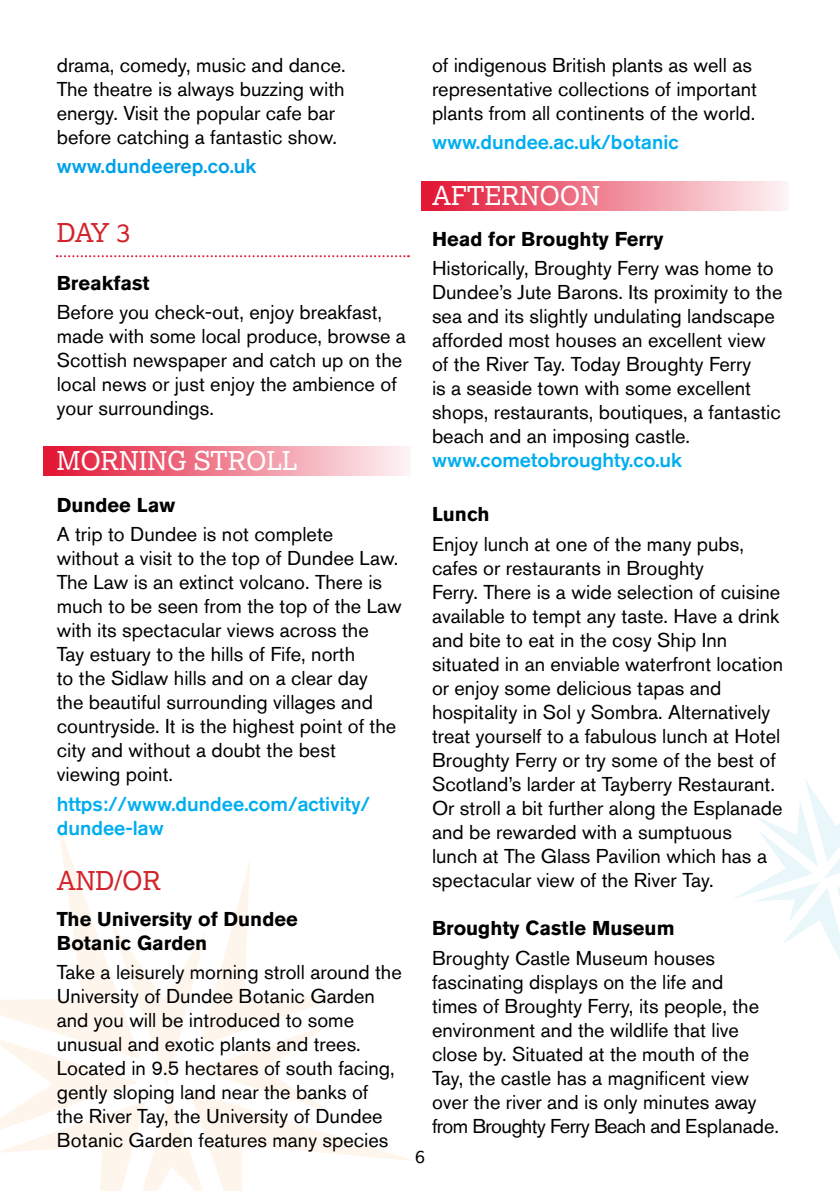
<style>
.page{position:relative;width:840px;height:1191px;background:#fff}
.page>*{position:absolute;margin:0;border:0;box-sizing:border-box;transform-origin:0 0}
.t1{font:26px "Lexia";color:#fff}
.t2{font:26px "Lexia";color:#d2232a}
.t3{font:20px/24px "Akzidenz Grotesk Std";color:#000}
.t4{font:700 20px/24px "Akzidenz Grotesk Std";color:#000}
.t5{font:500 20px/24px "Akzidenz Grotesk Std";color:#00aeef}
.t6{font:500 20px "Akzidenz Grotesk Std";color:#00a1e8}
.t7{font:18px "Lexia";color:#000}
</style>
<div class="page">
<svg style="left:734px;top:779px;width:105px;height:178px"></svg>
<div style="left:421px;top:181px;width:367px;height:30px;background:linear-gradient(to right,#e21232,#fdf4f5)"></div>
<div style="left:44px;top:446px;width:366px;height:30px;background:linear-gradient(to right,#e21333,#fdf3f5)"></div>
<svg style="left:0;top:822px;width:414px;height:369px"></svg>
<svg style="left:57px;top:255px;width:352px;height:2px"></svg>
<p class="t3" style="left:57px;top:53px;width:290px">drama, comedy, music and dance.<br>The theatre is always buzzing with energy. Visit the popular cafe bar before catching a fantastic show.</p>
<p class="t6" style="left:57px;top:154px;width:201px">www.dundeerep.co.uk</p>
<h1 class="t2" style="left:57px;top:216px;width:75px">DAY 3</h1>
<p class="t4" style="left:57px;top:270px;width:94px">Breakfast</p>
<p class="t3" style="left:57px;top:300px;width:350px">Before you check-out, enjoy breakfast, made with some local produce, browse a Scottish newspaper and catch up on the local news or just enjoy the ambience of your surroundings.</p>
<h1 class="t1" style="left:57px;top:444px;width:242px">MORNING STROLL</h1>
<p class="t4" style="left:57px;top:492px;width:120px">Dundee Law</p>
<p class="t3" style="left:57px;top:522px;width:346px">A trip to Dundee is not complete<br>without a visit to the top of Dundee Law.<br>The Law is an extinct volcano. There is much to be seen from the top of the Law with its spectacular views across the<br>Tay estuary to the hills of Fife, north<br>to the Sidlaw hills and on a clear day<br>the beautiful surrounding villages and countryside. It is the highest point of the city and without a doubt the best viewing point.</p>
<p class="t5" style="left:57px;top:791px;width:315px">https://www.dundee.com/activity/ dundee-law</p>
<h1 class="t2" style="left:57px;top:864px;width:106px">AND/OR</h1>
<p class="t4" style="left:57px;top:906px;width:242px">The University of Dundee<br>Botanic Garden</p>
<p class="t3" style="left:57px;top:960px;width:346px">Take a leisurely morning stroll around the University of Dundee Botanic Garden and you will be introduced to some unusual and exotic plants and trees.<br>Located in 9.5 hectares of south facing, gently sloping land near the banks of<br>the River Tay, the University of Dundee Botanic Garden features many species</p>
<p class="t3" style="left:432px;top:53px;width:326px">of indigenous British plants as well as representative collections of important plants from all continents of the world.</p>
<p class="t5" style="left:432px;top:130px;width:248px">www.dundee.ac.uk/botanic</p>
<h1 class="t1" style="left:432px;top:179px;width:170px">AFTERNOON</h1>
<p class="t4" style="left:432px;top:227px;width:233px">Head for Broughty Ferry</p>
<p class="t3" style="left:432px;top:256px;width:352px">Historically, Broughty Ferry was home to Dundee’s Jute Barons. Its proximity to the sea and its slightly undulating landscape afforded most houses an excellent view of the River Tay. Today Broughty Ferry<br>is a seaside town with some excellent shops, restaurants, boutiques, a fantastic beach and an imposing castle.</p>
<p class="t5" style="left:432px;top:448px;width:251px">www.cometobroughty.co.uk</p>
<p class="t4" style="left:432px;top:502px;width:59px">Lunch</p>
<p class="t3" style="left:432px;top:531px;width:352px">Enjoy lunch at one of the many pubs, cafes or restaurants in Broughty<br>Ferry. There is a wide selection of cuisine available to tempt any taste. Have a drink and bite to eat in the cosy Ship Inn situated in an enviable waterfront location or enjoy some delicious tapas and hospitality in Sol y Sombra. Alternatively treat yourself to a fabulous lunch at Hotel Broughty Ferry or try some of the best of Scotland’s larder at Tayberry Restaurant.<br>Or stroll a bit further along the Esplanade and be rewarded with a sumptuous<br>lunch at The Glass Pavilion which has a spectacular view of the River Tay.</p>
<p class="t4" style="left:432px;top:916px;width:244px">Broughty Castle Museum</p>
<p class="t3" style="left:432px;top:945px;width:348px">Broughty Castle Museum houses fascinating displays on the life and<br>times of Broughty Ferry, its people, the environment and the wildlife that live close by. Situated at the mouth of the Tay, the castle has a magnificent view over the river and is only minutes away from Broughty Ferry Beach and Esplanade.</p>
<p class="t7" style="left:415px;top:1145px;width:11px">6</p>
</div>
